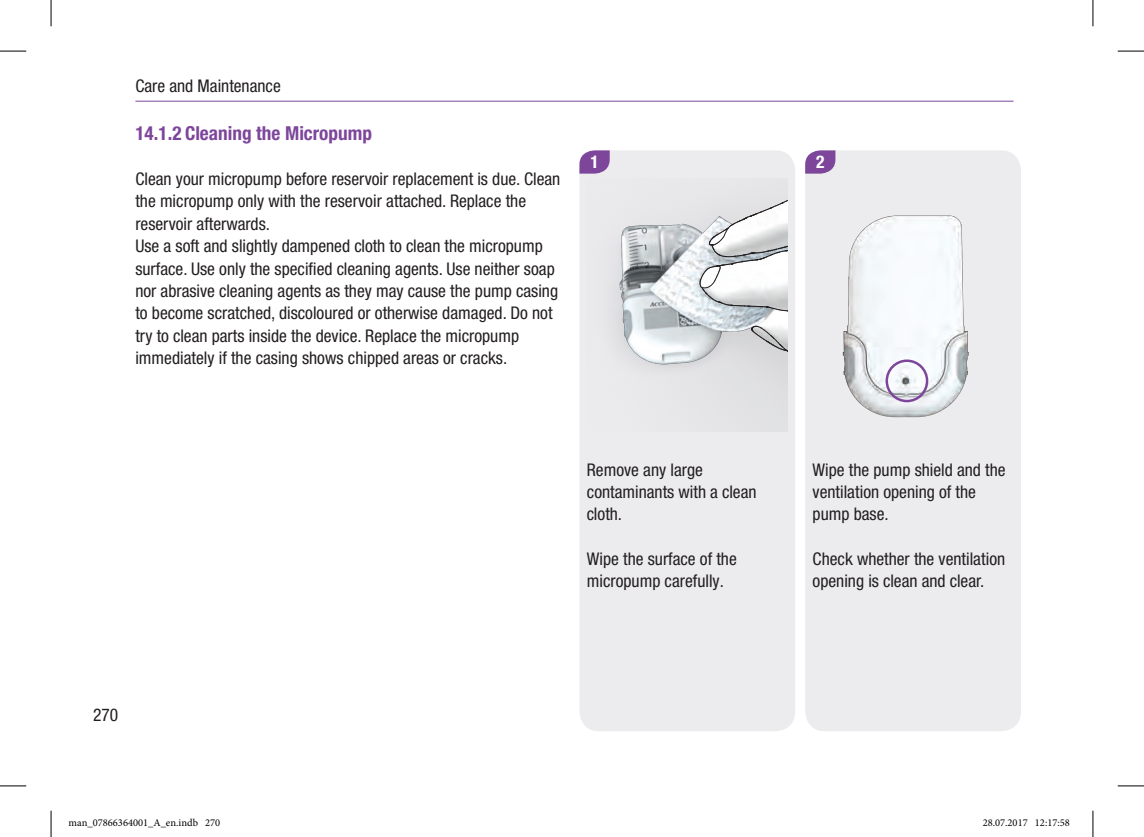
<style>
.page{position:relative;width:1144px;height:837px;background:#fff}
.page>*{position:absolute;margin:0;border:0;box-sizing:border-box;transform-origin:0 0}
.t1{font:700 condensed 19.25px "Helvetica Neue LTW1 G";color:#7d469b}
.t2{font:condensed 17.5px/22.4px "Helvetica Neue LTW1 G";color:#231f20}
.t3{font:700 condensed 17.5px "Helvetica Neue LTW1 G";color:#fff}
.t4{font:10.5px "Minion Pro";color:#000}
</style>
<div class="page">
<hr style="left:135px;top:101px;width:878px;height:1px;background:#7d469b">
<div style="left:805px;top:150px;width:216px;height:581px;background:#ececee;border-radius:20px"></div>
<svg style="left:805px;top:150px;width:30px;height:23px"></svg>
<img style="left:842px;top:215px;width:127px;height:203px">
<div style="left:885px;top:359px;width:43px;height:43px;border:2px solid #7d469b;border-radius:50%"></div>
<div style="left:579px;top:150px;width:216px;height:581px;background:#ececee;border-radius:20px"></div>
<svg style="left:579px;top:150px;width:31px;height:23px"></svg>
<img style="left:611px;top:223px;width:177px;height:208px">
<svg style="left:699px;top:199px;width:89px;height:112px"></svg>
<svg style="left:751px;top:325px;width:37px;height:28px"></svg>
<svg style="left:0;top:51px;width:26px;height:1px"></svg>
<svg style="left:1118px;top:51px;width:26px;height:1px"></svg>
<svg style="left:0;top:785px;width:26px;height:1px"></svg>
<svg style="left:1118px;top:785px;width:26px;height:1px"></svg>
<svg style="left:51px;top:0;width:1px;height:26px"></svg>
<svg style="left:51px;top:810px;width:1px;height:26px"></svg>
<svg style="left:1092px;top:0;width:1px;height:26px"></svg>
<svg style="left:1092px;top:810px;width:1px;height:26px"></svg>
<p class="t2" style="left:135px;top:75px;width:147px">Care and Maintenance</p>
<p class="t1" style="left:135px;top:122px;width:238px">14.1.2 Cleaning the Micropump</p>
<p class="t2" style="left:135px;top:168px;width:426px">Clean your micropump before reservoir replacement is due. Clean the micropump only with the reservoir attached. Replace the reservoir afterwards.<br>Use a soft and slightly dampened cloth to clean the micropump surface. Use only the specified cleaning agents. Use neither soap nor abrasive cleaning agents as they may cause the pump casing to become scratched, discoloured or otherwise damaged. Do not try to clean parts inside the device. Replace the micropump immediately if the casing shows chipped areas or cracks.</p>
<p class="t3" style="left:590px;top:151px;width:10px">1</p>
<p class="t2" style="left:587px;top:458px;width:171px">Remove any large contaminants with a clean cloth.</p>
<p class="t2" style="left:587px;top:547px;width:151px">Wipe the surface of the micropump carefully.</p>
<p class="t2" style="left:93px;top:703px;width:27px">270</p>
<p class="t3" style="left:816px;top:151px;width:10px">2</p>
<p class="t2" style="left:813px;top:458px;width:195px">Wipe the pump shield and the ventilation opening of the pump base.</p>
<p class="t2" style="left:813px;top:547px;width:194px">Check whether the ventilation opening is clean and clear.</p>
<p class="t4" style="left:69px;top:815px;width:153px">man_07866364001_A_en.indb 270</p>
<p class="t4" style="left:983px;top:815px;width:89px">28.07.2017 12:17:58</p>
</div>
